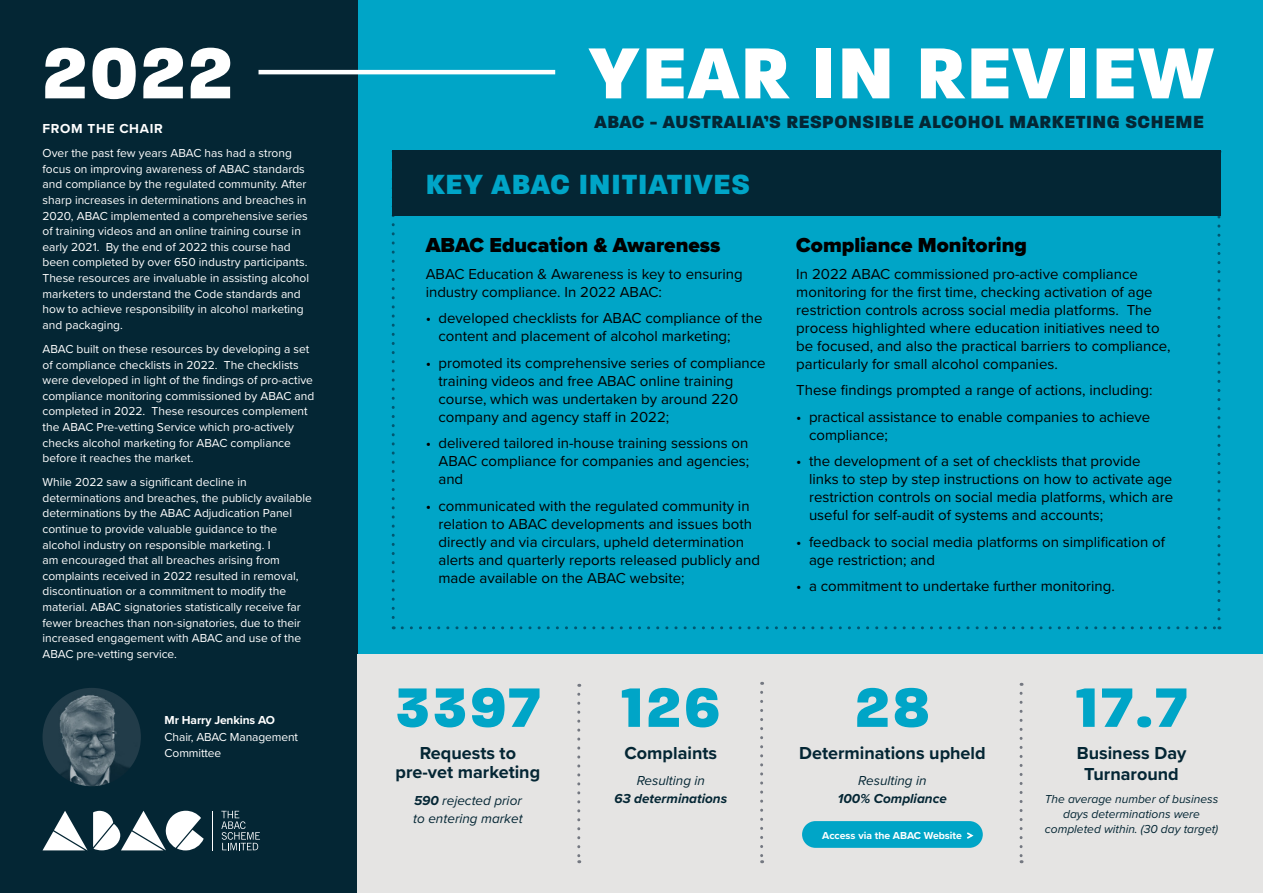
<style>
.page{position:relative;width:1263px;height:893px;background:#fff}
.page>*{position:absolute;margin:0;border:0;box-sizing:border-box;transform-origin:0 0}
.t1{font:800 78px "Paralucent";letter-spacing:.03em;color:#fff}
.t2{font:800 60px "Paralucent";letter-spacing:.05em;color:#00a5c7}
.t3{font:800 30px "Paralucent";letter-spacing:.03em;color:#00a5c7}
.t4{font:900 21px "Proxima Nova";color:#000}
.t5{font:800 19.05px "Paralucent";letter-spacing:.03em;color:#042634}
.t6{font:700 18px/19.5px "Proxima Nova";color:#042634;text-align:center}
.t7{font:15px/18px "Proxima Nova";color:#000}
.t8{font:italic 13.5px/18px "Proxima Nova";color:#042634}
.t9{font:italic 700 13.5px "Proxima Nova";color:#042634}
.t10{font:700 13.5px "Proxima Nova";letter-spacing:.05em;color:#fff}
.t11{font:12px/15.6px "Proxima Nova";color:#fff}
.t12{font:italic 12px/15px "Proxima Nova";color:#042634;text-align:center}
.t13{font:700 12px "Proxima Nova";letter-spacing:-.01em;color:#fff}
.t14{font:700 10.5px "Proxima Nova";color:#fff}
.s1{font-weight:700}
</style>
<div class="page">
<div style="left:348px;top:0;width:915px;height:655px;background:#00a5c7"></div>
<svg style="left:392px;top:216px;width:3px;height:413px"></svg>
<svg style="left:402px;top:626px;width:818px;height:3px"></svg>
<svg style="left:1217px;top:216px;width:3px;height:403px"></svg>
<div style="left:392px;top:150px;width:828px;height:66px;background:#042634"></div>
<div style="left:0;top:0;width:358px;height:893px;background:#042634"></div>
<div style="left:358px;top:655px;width:905px;height:238px;background:#e5e4e3"></div>
<svg style="left:221px;top:811px;width:39px;height:39px"></svg>
<svg style="left:43px;top:811px;width:161px;height:39px"></svg>
<hr style="left:213px;top:811px;width:1px;height:39px;background:#fff">
<hr style="left:258px;top:70px;width:297px;height:4px;background:#fff">
<svg style="left:577px;top:694px;width:3px;height:169px"></svg>
<svg style="left:760px;top:692px;width:3px;height:171px"></svg>
<svg style="left:1019px;top:693px;width:3px;height:170px"></svg>
<div style="left:802px;top:821px;width:181px;height:27px;background:#00a5c7;border-radius:13px"></div>
<svg style="left:967px;top:832px;width:7px;height:7px"></svg>
<img style="left:43px;top:688px;width:98px;height:98px;border-radius:49px">
<h1 class="t1" style="left:43px;top:26px;width:192px">2022</h1>
<h1 class="t1" style="left:588px;top:26px;width:627px">YEAR IN REVIEW</h1>
<p class="t10" style="left:43px;top:119px;width:122px">FROM THE CHAIR</p>
<p class="t11" style="left:43px;top:145px;width:268px">Over the past few years ABAC has had a strong focus on improving awareness of ABAC standards and compliance by the regulated community. After sharp increases in determinations and breaches in 2020, ABAC implemented a comprehensive series of training videos and an online training course in early 2021. By the end of 2022 this course had been completed by over 650 industry participants.<br>These resources are invaluable in assisting alcohol marketers to understand the Code standards and how to achieve responsibility in alcohol marketing and packaging.</p>
<p class="t11" style="left:43px;top:341px;width:273px">ABAC built on these resources by developing a set of compliance checklists in 2022. The checklists were developed in light of the findings of pro-active compliance monitoring commissioned by ABAC and completed in 2022. These resources complement the ABAC Pre-vetting Service which pro-actively checks alcohol marketing for ABAC compliance before it reaches the market.</p>
<p class="t11" style="left:43px;top:474px;width:271px">While 2022 saw a significant decline in determinations and breaches, the publicly available determinations by the ABAC Adjudication Panel continue to provide valuable guidance to the alcohol industry on responsible marketing. I<br>am encouraged that all breaches arising from complaints received in 2022 resulted in removal, discontinuation or a commitment to modify the material. ABAC signatories statistically receive far fewer breaches than non-signatories, due to their increased engagement with ABAC and use of the ABAC pre-vetting service.</p>
<p class="t13" style="left:165px;top:711px;width:112px">Mr Harry Jenkins AO</p>
<p class="t11" style="left:165px;top:728px;width:135px;line-height:16.5px">Chair, ABAC Management<br>Committee</p>
<h3 class="t5" style="left:595px;top:111px;width:611px">ABAC - AUSTRALIA’S RESPONSIBLE ALCOHOL MARKETING SCHEME</h3>
<h3 class="t3" style="left:426px;top:166px;width:326px">KEY ABAC INITIATIVES</h3>
<h3 class="t4" style="left:426px;top:230px;width:296px">ABAC Education &amp; Awareness</h3>
<p class="t7" style="left:426px;top:264px;width:319px">ABAC Education &amp; Awareness is key to ensuring industry compliance. In 2022 ABAC:</p>
<p class="t7" style="left:438px;top:309px;width:326px;text-indent:-13px">• developed checklists for ABAC compliance of the content and placement of alcohol marketing;</p>
<p class="t7" style="left:438px;top:353px;width:329px;text-indent:-13px">• promoted its comprehensive series of compliance training videos and free ABAC online training course, which was undertaken by around 220 company and agency staff in 2022;</p>
<p class="t7" style="left:438px;top:434px;width:312px;text-align:justify;text-indent:-13px">• delivered tailored in-house training sessions on ABAC compliance for companies and agencies; and</p>
<p class="t7" style="left:438px;top:496px;width:323px;text-indent:-13px">• communicated with the regulated community in relation to ABAC developments and issues both directly and via circulars, upheld determination alerts and quarterly reports released publicly and made available on the ABAC website;</p>
<h3 class="t4" style="left:796px;top:230px;width:232px">Compliance Monitoring</h3>
<p class="t7" style="left:796px;top:264px;width:376px">In 2022 ABAC commissioned pro-active compliance monitoring for the first time, checking activation of age restriction controls across social media platforms. The process highlighted where education initiatives need to be focused, and also the practical barriers to compliance, particularly for small alcohol companies.</p>
<p class="t7" style="left:796px;top:381px;width:358px">These findings prompted a range of actions, including:</p>
<p class="t7" style="left:809px;top:407px;width:343px;text-indent:-13px">• practical assistance to enable companies to achieve compliance;</p>
<p class="t7" style="left:809px;top:452px;width:366px;text-indent:-13px">• the development of a set of checklists that provide links to step by step instructions on how to activate age restriction controls on social media platforms, which are useful for self-audit of systems and accounts;</p>
<p class="t7" style="left:809px;top:532px;width:357px;text-indent:-13px">• feedback to social media platforms on simplification of age restriction; and</p>
<p class="t7" style="left:796px;top:577px;width:320px">• a commitment to undertake further monitoring.</p>
<h2 class="t2" style="left:396px;top:671px;width:146px">3397</h2>
<h3 class="t6" style="left:396px;top:742px;width:146px">Requests to pre-vet marketing</h3>
<p class="t8" style="left:413px;top:790px;width:111px"><span class="s1">590</span> rejected prior to entering market</p>
<h2 class="t2" style="left:621px;top:671px;width:101px">126</h2>
<h2 class="t2" style="left:1076px;top:671px;width:113px">17.7</h2>
<h3 class="t6" style="left:1077px;top:742px;width:111px;line-height:21px">Business Day<br>Turnaround</h3>
<p class="t12" style="left:1045px;top:791px;width:175px">The average number of business days determinations were completed within. (30 day target)</p>
<h2 class="t2" style="left:855px;top:671px;width:76px">28</h2>
<h3 class="t6" style="left:625px;top:742px;width:94px">Complaints</h3>
<p class="t8" style="left:637px;top:771px;width:70px">Resulting in</p>
<p class="t9" style="left:615px;top:788px;width:114px">63 determinations</p>
<h3 class="t6" style="left:799px;top:742px;width:188px">Determinations upheld</h3>
<p class="t8" style="left:858px;top:771px;width:70px">Resulting in</p>
<p class="t9" style="left:838px;top:788px;width:111px">100% Compliance</p>
<p class="t14" style="left:822px;top:827px;width:141px">Access via the ABAC Website</p>
</div>
